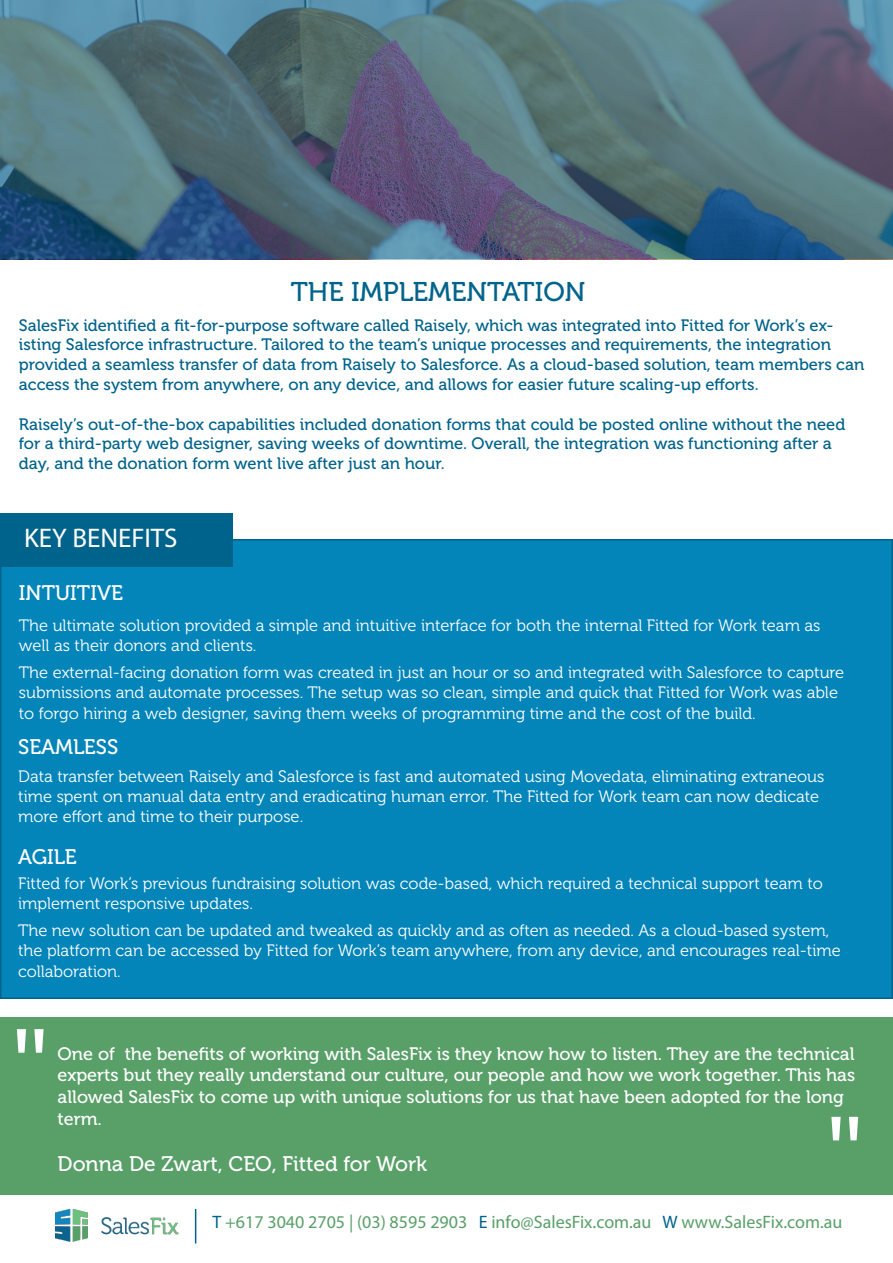
<style>
.page{position:relative;width:893px;height:1263px;background:#fff}
.page>*{position:absolute;margin:0;border:0;box-sizing:border-box;transform-origin:0 0}
.t1{font:27px "Museo 500";color:#00638b}
.t2{font:27px "Myriad Pro";color:#fff}
.t3{font:21px "Museo 500";color:#fff}
.t4{font:18px/21.6px "Museo 500";color:#fff}
.t5{font:18px "Myriad Pro";color:#589f68}
.t6{font:16.5px/19.8px "Museo 300";color:#fff}
.t7{font:16.5px/19.8px "Museo 500";color:#00638b}
.s1{color:#00638b}
</style>
<div class="page">
<img style="left:55px;top:1209px;width:124px;height:33px">
<hr style="left:195px;top:1209px;width:1px;height:34px;background:#00638b">
<div style="left:1px;top:540px;width:891px;height:458px;background:#0385ba"></div>
<div style="left:0;top:513px;width:233px;height:54px;background:#00638b"></div>
<div style="left:0;top:1017px;width:893px;height:177px;background:#589f68"></div>
<svg style="left:0;top:0;width:893px;height:259px;background:#536e7d"></svg>
<p class="t1" style="left:291px;top:276px;width:296px">THE IMPLEMENTATION</p>
<p class="t7" style="left:19px;top:315px;width:847px">SalesFix identified a fit-for-purpose software called Raisely, which was integrated into Fitted for Work’s ex&shy;isting Salesforce infrastructure. Tailored to the team’s unique processes and requirements, the integration provided a seamless transfer of data from Raisely to Salesforce. As a cloud-based solution, team members can access the system from anywhere, on any device, and allows for easier future scaling-up efforts.</p>
<p class="t7" style="left:19px;top:414px;width:828px">Raisely’s out-of-the-box capabilities included donation forms that could be posted online without the need for a third-party web designer, saving weeks of downtime. Overall, the integration was functioning after a day, and the donation form went live after just an hour.</p>
<p class="t2" style="left:24px;top:522px;width:155px">KEY BENEFITS</p>
<p class="t3" style="left:19px;top:582px;width:105px">INTUITIVE</p>
<p class="t6" style="left:19px;top:616px;width:803px">The ultimate solution provided a simple and intuitive interface for both the internal Fitted for Work team as well as their donors and clients.</p>
<p class="t6" style="left:19px;top:663px;width:827px">The external-facing donation form was created in just an hour or so and integrated with Salesforce to capture submissions and automate processes. The setup was so clean, simple and quick that Fitted for Work was able</p>
<p class="t6" style="left:19px;top:704px;width:738px">to forgo hiring a web designer, saving them weeks of programming time and the cost of the build.</p>
<p class="t3" style="left:18px;top:735px;width:102px">SEAMLESS</p>
<p class="t6" style="left:18px;top:767px;width:808px">Data transfer between Raisely and Salesforce is fast and automated using Movedata, eliminating extraneous time spent on manual data entry and eradicating human error. The Fitted for Work team can now dedicate more effort and time to their purpose.</p>
<p class="t3" style="left:18px;top:845px;width:60px">AGILE</p>
<p class="t6" style="left:18px;top:874px;width:806px">Fitted for Work’s previous fundraising solution was code-based, which required a technical support team to implement responsive updates.</p>
<p class="t6" style="left:18px;top:921px;width:824px">The new solution can be updated and tweaked as quickly and as often as needed. As a cloud-based system, the platform can be accessed by Fitted for Work’s team anywhere, from any device, and encourages real-time</p>
<p class="t6" style="left:18px;top:962px;width:104px">collaboration.</p>
<p class="t4" style="left:58px;top:1043px;width:799px">One of the benefits of working with SalesFix is they know how to listen. They are the technical experts but they really understand our culture, our people and how we work together. This has allowed SalesFix to come up with unique solutions for us that have been adopted for the long term.</p>
<p class="t3" style="left:58px;top:1152px;width:371px">Donna De Zwart, CEO, Fitted for Work</p>
<p class="t5" style="left:212px;top:1211px;width:631px"><span class="s1">T</span> +617 3040 2705 | (03) 8595 2903 <span class="s1">E</span> info@SalesFix.com.au <span class="s1">W</span> www.SalesFix.com.au</p>
</div>
